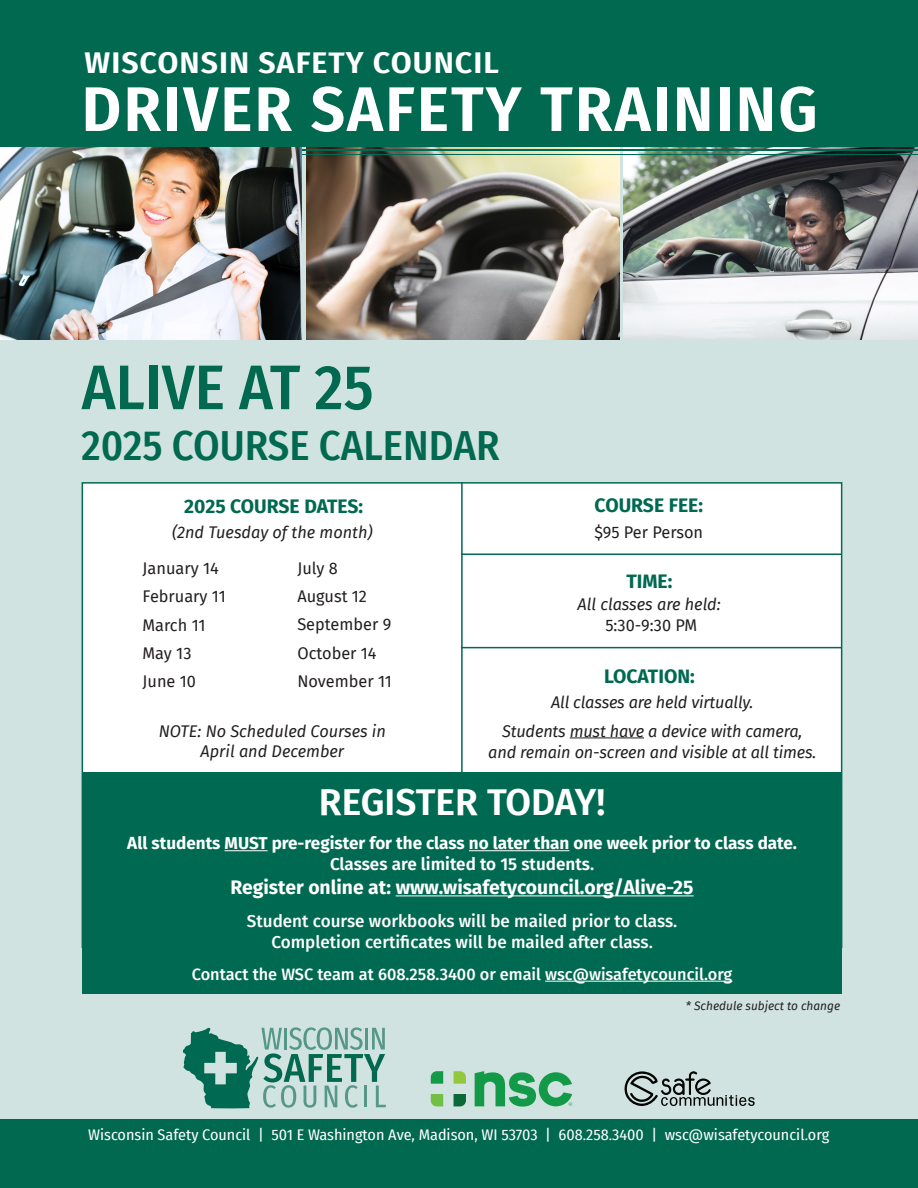
<style>
.page{position:relative;width:918px;height:1188px;background:#fff}
.page>*{position:absolute;margin:0;border:0;box-sizing:border-box;transform-origin:0 0}
.t1{font:600 63px "Fira Sans Condensed";letter-spacing:.03em;color:#fff;scale:1.07 1}
.t2{font:500 63px "Fira Sans Condensed";color:#006950}
.t3{font:500 42px "Fira Sans Condensed";color:#006950}
.t4{font:600 37.5px "Fira Sans";color:#fff}
.t5{font:600 30px "Fira Sans Condensed";letter-spacing:.03em;color:#fff;scale:1.12 1}
.t6{font:700 19.5px "Fira Sans";color:#fff}
.t7{font:700 19.5px "Fira Sans";color:#006951}
.t8{font:500 17.25px/21px "Fira Sans";color:#fff;text-align:center}
.t9{font:700 17.25px "Fira Sans";color:#fff}
.t10{font:600 17.25px "Fira Sans";color:#fff}
.t11{font:italic 16.5px/28.5px "Fira Sans";letter-spacing:-.01em;color:#231f20;text-align:center}
.t12{font:16.5px/28.5px "Fira Sans";color:#231f20}
.t13{font:500 16.5px "Fira Sans";color:#fff}
.t14{font:15px "Fira Sans Condensed";color:#fff;scale:1.07 1}
.t15{font:italic 12px "Fira Sans";color:#231f20}
</style>
<div class="page">
<div style="left:0;top:147px;width:918px;height:1039px;background:#d1e3e0"></div>
<img style="left:624px;top:147px;width:294px;height:192px">
<img style="left:306px;top:147px;width:314px;height:192px">
<svg style="left:183px;top:1027px;width:203px;height:81px"></svg>
<div style="left:0;top:0;width:918px;height:147px;background:#006950"></div>
<div style="left:0;top:1119px;width:918px;height:69px;background:#006950"></div>
<hr style="left:0;top:149px;width:918px;height:2px;background:#006951">
<hr style="left:0;top:154px;width:918px;height:1px;background:#006951">
<svg style="left:431px;top:1071px;width:12px;height:13px"></svg>
<svg style="left:431px;top:1094px;width:12px;height:12px"></svg>
<svg style="left:454px;top:1071px;width:12px;height:13px"></svg>
<svg style="left:454px;top:1094px;width:12px;height:12px"></svg>
<svg style="left:475px;top:1071px;width:97px;height:36px"></svg>
<img style="left:0;top:147px;width:302px;height:192px">
<svg style="left:625px;top:1071px;width:130px;height:35px"></svg>
<div style="left:82px;top:482px;width:760px;height:466px;background:#fff;border:2px solid #006951"></div>
<hr style="left:461px;top:482px;width:2px;height:428px;background:#006951">
<div style="left:82px;top:772px;width:759px;height:222px;background:#006951"></div>
<hr style="left:225px;top:850px;width:43px;height:1px;background:#fff">
<hr style="left:469px;top:850px;width:100px;height:1px;background:#fff">
<hr style="left:396px;top:895px;width:298px;height:1px;background:#fff">
<hr style="left:545px;top:981px;width:187px;height:1px;background:#fff">
<hr style="left:570px;top:738px;width:74px;height:1px;background:#231f20">
<hr style="left:461px;top:554px;width:380px;height:1px;background:#006951">
<hr style="left:461px;top:647px;width:380px;height:1px;background:#006951">
<h3 class="t5" style="left:85px;top:38px;width:371px">WISCONSIN SAFETY COUNCIL</h3>
<h1 class="t1" style="left:82px;top:58px;width:689px">DRIVER SAFETY TRAINING</h1>
<h1 class="t2" style="left:82px;top:337px;width:294px">ALIVE AT 25</h1>
<h2 class="t3" style="left:82px;top:412px;width:420px">2025 COURSE CALENDAR</h2>
<p class="t7" style="left:184px;top:490px;width:180px">2025 COURSE DATES:</p>
<p class="t11" style="left:172px;top:518px;width:202px">(2nd Tuesday of the month)</p>
<p class="t12" style="left:143px;top:553px;width:85px">January 14<br>February 11<br>March 11<br>May 13<br>June 10</p>
<p class="t12" style="left:297px;top:553px;width:96px">July 8<br>August 12<br>September 9<br>October 14<br>November 11</p>
<p class="t7" style="left:595px;top:489px;width:110px">COURSE FEE:</p>
<p class="t12" style="left:595px;top:518px;width:110px">$95 Per Person</p>
<p class="t7" style="left:626px;top:565px;width:48px">TIME:</p>
<p class="t11" style="left:577px;top:590px;width:145px">All classes are held:</p>
<p class="t12" style="left:605px;top:610px;width:93px">5:30-9:30 PM</p>
<p class="t7" style="left:604px;top:659px;width:92px">LOCATION:</p>
<p class="t11" style="left:159px;top:721px;width:229px;line-height:19.5px">NOTE: No Scheduled Courses in<br>April and December</p>
<p class="t11" style="left:502px;top:688px;width:302px">All classes are held virtually.<br>Students must have a device with camera,</p>
<p class="t11" style="left:488px;top:737px;width:330px">and remain on-screen and visible at all times.</p>
<h3 class="t4" style="left:319px;top:771px;width:288px">REGISTER TODAY!</h3>
<p class="t9" style="left:127px;top:829px;width:671px">All students MUST pre-register for the class no later than one week prior to class date.</p>
<p class="t10" style="left:330px;top:850px;width:266px">Classes are limited to 15 students.</p>
<p class="t6" style="left:231px;top:871px;width:465px">Register online at: www.wisafetycouncil.org/Alive-25</p>
<p class="t8" style="left:247px;top:910px;width:432px">Student course workbooks will be mailed prior to class.<br>Completion certificates will be mailed after class.</p>
<p class="t13" style="left:192px;top:961px;width:542px">Contact the WSC team at 608.258.3400 or email wsc@wisafetycouncil.org</p>
<p class="t15" style="left:686px;top:996px;width:156px">* Schedule subject to change</p>
<p class="t14" style="left:88px;top:1123px;width:694px">Wisconsin Safety Council | 501 E Washington Ave, Madison, WI 53703 | 608.258.3400 | wsc@wisafetycouncil.org</p>
</div>
